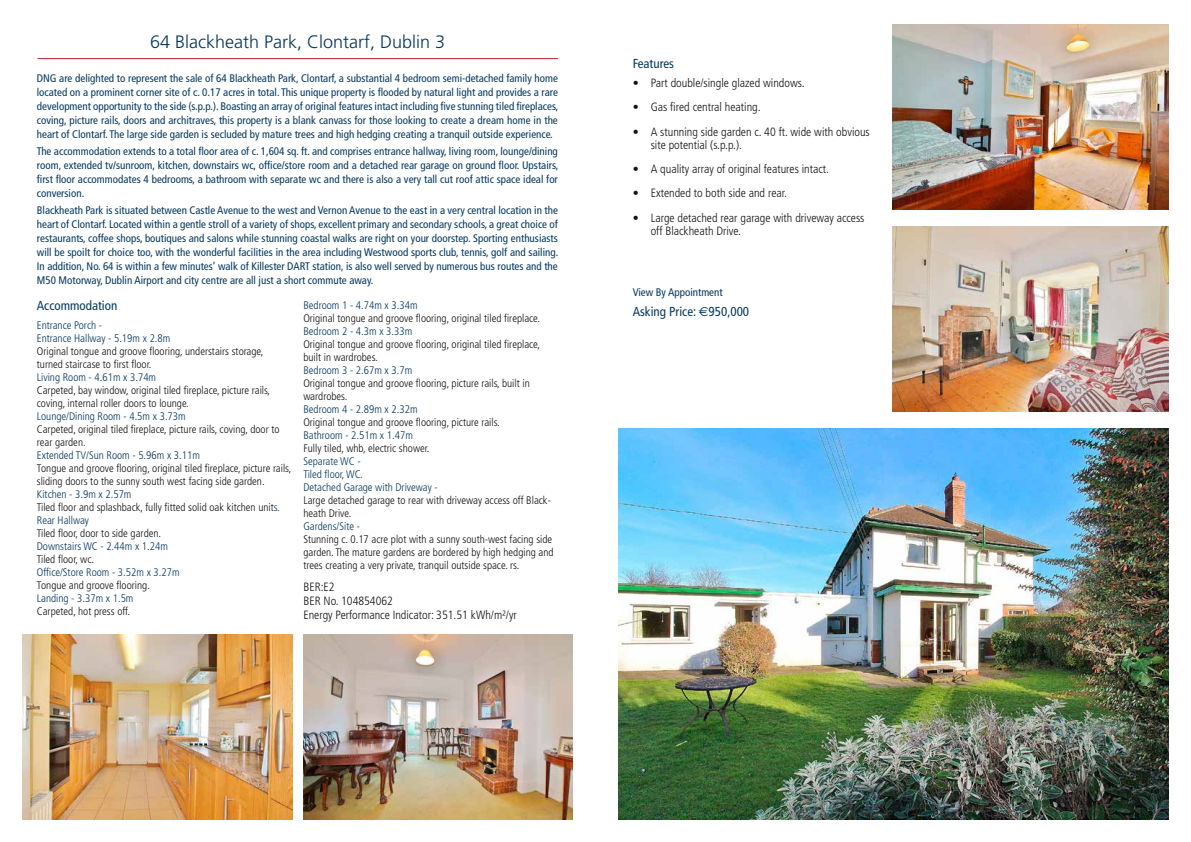
<style>
.page{position:relative;width:1191px;height:842px;background:#fff}
.page>*{position:absolute;margin:0;border:0;box-sizing:border-box;transform-origin:0 0}
.t1{font:300 18px "Frutiger";color:#05375e}
.t2{font:condensed 13px "Frutiger";color:#05375e}
.t3{font:300 condensed 12px/14px "Frutiger";color:#121212}
.t4{font:condensed 11px/14px "Frutiger";color:#05375e;text-align:justify}
.t5{font:300 condensed 11px/13px "Frutiger";color:#121212}
.t6{font:300 condensed 11px/13px "Frutiger";color:#05375e}
.s1{color:#05375e}
.s2{font-family:"Euro Sans";font-stretch:normal}
</style>
<div class="page">
<hr style="left:38px;top:58px;width:520px;height:1px;background:#bc2229">
<img style="left:618px;top:428px;width:550px;height:392px">
<img style="left:892px;top:227px;width:276px;height:185px">
<img style="left:23px;top:635px;width:269px;height:185px">
<img style="left:303px;top:634px;width:270px;height:185px">
<img style="left:892px;top:24px;width:276px;height:185px">
<h1 class="t1" style="left:150px;top:32px;width:297px">64 Blackheath Park, Clontarf, Dublin 3</h1>
<p class="t4" style="left:37px;top:71px;width:523px">DNG are delighted to represent the sale of 64 Blackheath Park, Clontarf, a substantial 4 bedroom semi-detached family home located on a prominent corner site of c. 0.17 acres in total. This unique property is flooded by natural light and provides a rare development opportunity to the side (s.p.p.). Boasting an array of original features intact including five stunning tiled fireplaces, coving, picture rails, doors and architraves, this property is a blank canvass for those looking to create a dream home in the heart of Clontarf. The large side garden is secluded by mature trees and high hedging creating a tranquil outside experience.</p>
<p class="t4" style="left:37px;top:144px;width:523px">The accommodation extends to a total floor area of c. 1,604 sq. ft. and comprises entrance hallway, living room, lounge/dining room, extended tv/sunroom, kitchen, downstairs wc, office/store room and a detached rear garage on ground floor. Upstairs, first floor accommodates 4 bedrooms, a bathroom with separate wc and there is also a very tall cut roof attic space ideal for conversion.</p>
<p class="t4" style="left:37px;top:203px;width:523px">Blackheath Park is situated between Castle Avenue to the west and Vernon Avenue to the east in a very central location in the heart of Clontarf. Located within a gentle stroll of a variety of shops, excellent primary and secondary schools, a great choice of restaurants, coffee shops, boutiques and salons while stunning coastal walks are right on your doorstep. Sporting enthusiasts will be spoilt for choice too, with the wonderful facilities in the area including Westwood sports club, tennis, golf and sailing.<br>In addition, No. 64 is within a few minutes’ walk of Killester DART station, is also well served by numerous bus routes and the M50 Motorway, Dublin Airport and city centre are all just a short commute away.</p>
<p class="t2" style="left:37px;top:298px;width:82px">Accommodation</p>
<p class="t6" style="left:37px;top:319px;width:135px">Entrance Porch -<br>Entrance Hallway - 5.19m x 2.8m</p>
<p class="t5" style="left:37px;top:345px;width:228px">Original tongue and groove flooring, understairs storage, turned staircase to first floor.</p>
<p class="t6" style="left:37px;top:371px;width:121px">Living Room - 4.61m x 3.74m</p>
<p class="t5" style="left:37px;top:384px;width:235px">Carpeted, bay window, original tiled fireplace, picture rails, coving, internal roller doors to lounge<span class="s1">.<br>Lounge/Dining Room - 4.5m x 3.73m</span></p>
<p class="t5" style="left:37px;top:423px;width:244px">Carpeted, original tiled fireplace, picture rails, coving, door to rear garden<span class="s1">.<br>Extended TV/Sun Room - 5.96m x 3.11m</span></p>
<p class="t5" style="left:37px;top:462px;width:256px">Tongue and groove flooring, original tiled fireplace, picture rails, sliding doors to the sunny south west facing side garden.</p>
<p class="t5" style="left:37px;top:488px;width:245px"><span class="s1">Kitchen - 3.9m x 2.57m<br></span>Tiled floor and splashback, fully fitted solid oak kitchen unit<span class="s1">s.<br>Rear Hallway</span></p>
<p class="t5" style="left:37px;top:527px;width:126px">Tiled floor, door to side garden.</p>
<p class="t6" style="left:37px;top:540px;width:133px">Downstairs WC - 2.44m x 1.24m</p>
<p class="t5" style="left:37px;top:553px;width:59px">Tiled floor, wc.</p>
<p class="t6" style="left:37px;top:566px;width:144px">Office/Store Room - 3.52m x 3.27m</p>
<p class="t5" style="left:37px;top:579px;width:115px">Tongue and groove flooring.</p>
<p class="t6" style="left:37px;top:592px;width:98px">Landing - 3.37m x 1.5m</p>
<p class="t5" style="left:37px;top:605px;width:95px">Carpeted, hot press off.</p>
<p class="t6" style="left:303px;top:299px;width:116px">Bedroom 1 - 4.74m x 3.34m</p>
<p class="t5" style="left:303px;top:312px;width:238px">Original tongue and groove flooring, original tiled fireplace.</p>
<p class="t6" style="left:303px;top:325px;width:110px">Bedroom 2 - 4.3m x 3.33m</p>
<p class="t5" style="left:303px;top:338px;width:238px">Original tongue and groove flooring, original tiled fireplace, built in wardrobes.</p>
<p class="t6" style="left:303px;top:364px;width:110px">Bedroom 3 - 2.67m x 3.7m</p>
<p class="t5" style="left:303px;top:377px;width:228px">Original tongue and groove flooring, picture rails, built in wardrobes<span class="s1">.<br>Bedroom 4 - 2.89m x 2.32m</span></p>
<p class="t5" style="left:303px;top:416px;width:198px">Original tongue and groove flooring, picture rails.</p>
<p class="t6" style="left:303px;top:429px;width:111px">Bathroom - 2.51m x 1.47m</p>
<p class="t5" style="left:303px;top:442px;width:128px">Fully tiled, whb, electric shower.</p>
<p class="t6" style="left:303px;top:455px;width:136px">Separate WC -<br>Tiled floor, WC.<br>Detached Garage with Driveway -</p>
<p class="t5" style="left:303px;top:494px;width:249px">Large detached garage to rear with driveway access off Black&shy;heath Drive.</p>
<p class="t6" style="left:303px;top:520px;width:58px">Gardens/Site -</p>
<p class="t5" style="left:303px;top:533px;width:252px;text-align:justify">Stunning c. 0.17 acre plot with a sunny south-west facing side garden. The mature gardens are bordered by high hedging and trees creating a very private, tranquil outside space. rs.</p>
<p class="t3" style="left:303px;top:580px;width:215px">BER:E2<br>BER No. 104854062<br>Energy Performance Indicator: 351.51 kWh/m²/yr</p>
<p class="t2" style="left:632px;top:56px;width:43px">Features</p>
<p class="t3" style="left:632px;top:76px;width:173px">• Part double/single glazed windows.</p>
<p class="t3" style="left:632px;top:100px;width:129px">• Gas fired central heating.</p>
<p class="t3" style="left:650px;top:125px;width:221px;line-height:13px;text-indent:-18px">• A stunning side garden c. 40 ft. wide with obvious site potential (s.p.p.).</p>
<p class="t3" style="left:632px;top:162px;width:198px">• A quality array of original features intact.</p>
<p class="t3" style="left:632px;top:186px;width:156px">• Extended to both side and rear.</p>
<p class="t3" style="left:650px;top:211px;width:215px;line-height:13px;text-indent:-18px">• Large detached rear garage with driveway access off Blackheath Drive.</p>
<p class="t4" style="left:632px;top:285px;width:91px">View By Appointment</p>
<p class="t2" style="left:632px;top:304px;width:118px">Asking Price: <span class="s2">€</span>950,000</p>
</div>
